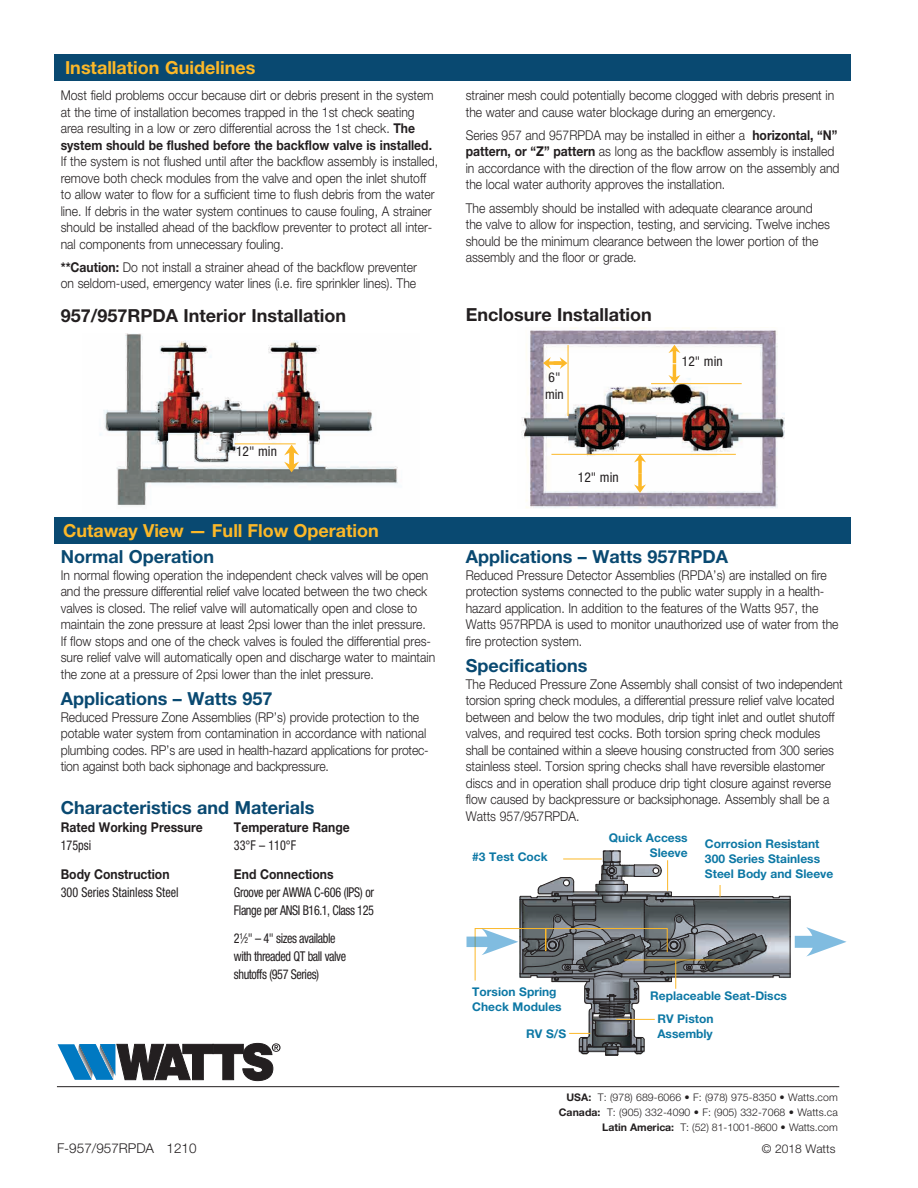
<style>
.page{position:relative;width:918px;height:1188px;background:#fff}
.page>*{position:absolute;margin:0;border:0;box-sizing:border-box;transform-origin:0 0}
.t1{font:700 18px "Helvetica Neue LT Std";color:#094971}
.t2{font:700 18px "Helvetica Neue LT Std";color:#231f20}
.t3{font:700 18px "Helvetica Neue LT Std";color:#fcb828}
.t4{font:300 13.5px/16.5px "Helvetica Neue LT Std";color:#231f20;scale:.9 1}
.t5{font:condensed 13.5px/18px "Helvetica Neue LT Std";letter-spacing:-.035em;color:#231f20;scale:.9 1}
.t6{font:700 13.5px "Helvetica Neue LT Std";color:#231f20;scale:.9 1}
.t7{font:condensed 13.5px/17.2px "Helvetica Neue LT Std";letter-spacing:-.035em;color:#231f20}
.t8{font:condensed 13.5px "Helvetica Neue LT Std";color:#231f20;scale:.9 1}
.t9{font:300 13.5px "Helvetica Neue LT Std";color:#231f20}
.t10{font:700 12px/15px "Helvetica Neue LT Std";color:#0d78a5}
.t11{font:300 12px "Helvetica Neue LT Std";color:#231f20}
.t12{font:300 10.5px/15px "Helvetica Neue LT Std";letter-spacing:.005em;color:#231f20;text-align:right}
.s1{font-weight:700}
.s2{font-size:8.4px}
</style>
<div class="page">
<div style="left:54px;top:54px;width:796px;height:27px;background:#094971"></div>
<img style="left:521px;top:328px;width:263px;height:180px">
<hr style="left:551px;top:454px;width:185px;height:1px;background:#fcb828">
<svg style="left:634px;top:454px;width:12px;height:39px"></svg>
<hr style="left:568px;top:345px;width:1px;height:71px;background:#fcb828">
<svg style="left:543px;top:357px;width:24px;height:12px"></svg>
<hr style="left:651px;top:383px;width:91px;height:1px;background:#fcb828">
<svg style="left:668px;top:345px;width:12px;height:38px"></svg>
<img style="left:100px;top:334px;width:298px;height:172px">
<hr style="left:235px;top:444px;width:61px;height:1px;background:#fcb828">
<svg style="left:284px;top:445px;width:15px;height:27px"></svg>
<div style="left:54px;top:517px;width:796px;height:27px;background:#094971"></div>
<div style="left:795px;top:936px;width:28px;height:12px;background:#80bce0"></div>
<svg style="left:806px;top:927px;width:41px;height:30px"></svg>
<div style="left:466px;top:937px;width:31px;height:10px;background:#80bce0"></div>
<svg style="left:474px;top:850px;width:317px;height:206px"></svg>
<svg style="left:58px;top:1043px;width:223px;height:38px"></svg>
<hr style="left:57px;top:1086px;width:782px;height:1px;background:#231f20">
<h1 class="t3" style="left:65px;top:56px;width:192px">Installation Guidelines</h1>
<p class="t4" style="left:61px;top:87px;width:416px">Most field problems occur because dirt or debris present in the system at the time of installation becomes trapped in the 1st check seating area resulting in a low or zero differential across the 1st check. <span class="s1">The system should be flushed before the backflow valve is installed.</span></p>
<p class="t4" style="left:61px;top:153px;width:421px">If the system is not flushed until after the backflow assembly is installed, remove both check modules from the valve and open the inlet shutoff to allow water to flow for a sufficient time to flush debris from the water line. If debris in the water system continues to cause fouling, A strainer should be installed ahead of the backflow preventer to protect all inter&shy;nal components from unnecessary fouling.</p>
<p class="t4" style="left:61px;top:259px;width:397px"><span class="s1">**Caution:</span> Do not install a strainer ahead of the backflow preventer on seldom-used, emergency water lines (i.e. fire sprinkler lines). The</p>
<h1 class="t2" style="left:61px;top:305px;width:287px">957/957RPDA Interior Installation</h1>
<p class="t7" style="left:236px;top:442px;width:42px">12" min</p>
<h1 class="t3" style="left:63px;top:520px;width:317px">Cutaway View — Full Flow Operation</h1>
<h1 class="t1" style="left:61px;top:546px;width:155px">Normal Operation</h1>
<p class="t4" style="left:61px;top:566px;width:418px">In normal flowing operation the independent check valves will be open and the pressure differential relief valve located between the two check valves is closed. The relief valve will automatically open and close to maintain the zone pressure at least 2psi lower than the inlet pressure.<br>If flow stops and one of the check valves is fouled the differential pres&shy;sure relief valve will automatically open and discharge water to maintain the zone at a pressure of 2psi lower than the inlet pressure.</p>
<h1 class="t1" style="left:61px;top:687px;width:213px">Applications – Watts 957</h1>
<p class="t4" style="left:61px;top:708px;width:410px">Reduced Pressure Zone Assemblies (RP’s) provide protection to the potable water system from contamination in accordance with national plumbing codes. RP’s are used in health-hazard applications for protec&shy;tion against both back siphonage and backpressure.</p>
<h1 class="t1" style="left:61px;top:796px;width:255px">Characteristics and Materials</h1>
<p class="t6" style="left:61px;top:819px;width:159px">Rated Working Pressure</p>
<p class="t6" style="left:234px;top:819px;width:130px">Temperature Range</p>
<p class="t5" style="left:61px;top:836px;width:35px">175psi</p>
<p class="t5" style="left:234px;top:836px;width:71px">33°F – 110°F</p>
<p class="t6" style="left:61px;top:866px;width:122px">Body Construction</p>
<p class="t6" style="left:234px;top:866px;width:112px">End Connections</p>
<p class="t8" style="left:61px;top:884px;width:133px">300 Series Stainless Steel</p>
<p class="t5" style="left:234px;top:883px;width:157px">Groove per AWWA C-606 (IPS) or<br>Flange per ANSI B16.1, Class 125</p>
<p class="t5" style="left:234px;top:929px;width:126px">2<sup>1</sup>⁄<span class="s2">2</span>" – 4" sizes available with threaded QT ball valve shutoffs (957 Series)</p>
<p class="t4" style="left:466px;top:87px;width:411px">strainer mesh could potentially become clogged with debris present in the water and cause water blockage during an emergency.</p>
<p class="t4" style="left:466px;top:127px;width:417px">Series 957 and 957RPDA may be installed in either a <span class="s1">horizontal, “N” pattern, or “Z” pattern</span> as long as the backflow assembly is installed in accordance with the direction of the flow arrow on the assembly and the local water authority approves the installation.</p>
<p class="t4" style="left:466px;top:199px;width:406px">The assembly should be installed with adequate clearance around the valve to allow for inspection, testing, and servicing. Twelve inches should be the minimum clearance between the lower portion of the assembly and the floor or grade.</p>
<h1 class="t2" style="left:466px;top:304px;width:188px">Enclosure Installation</h1>
<p class="t7" style="left:545px;top:368px;width:20px">6" min</p>
<p class="t7" style="left:578px;top:468px;width:42px">12" min</p>
<p class="t7" style="left:682px;top:353px;width:42px">12" min</p>
<h1 class="t1" style="left:466px;top:546px;width:264px">Applications – Watts 957RPDA</h1>
<p class="t4" style="left:466px;top:566px;width:416px">Reduced Pressure Detector Assemblies (RPDA’s) are installed on fire protection systems connected to the public water supply in a health&shy;hazard application. In addition to the features of the Watts 957, the Watts 957RPDA is used to monitor unauthorized use of water from the fire protection system.</p>
<h1 class="t1" style="left:466px;top:654px;width:123px">Specifications</h1>
<p class="t4" style="left:466px;top:675px;width:420px">The Reduced Pressure Zone Assembly shall consist of two independent torsion spring check modules, a differential pressure relief valve located between and below the two modules, drip tight inlet and outlet shutoff valves, and required test cocks. Both torsion spring check modules shall be contained within a sleeve housing constructed from 300 series stainless steel. Torsion spring checks shall have reversible elastomer discs and in operation shall produce drip tight closure against reverse flow caused by backpressure or backsiphonage. Assembly shall be a</p>
<p class="t4" style="left:466px;top:807px;width:128px">Watts 957/957RPDA.</p>
<p class="t10" style="left:472px;top:849px;width:77px">#3 Test Cock</p>
<p class="t10" style="left:609px;top:830px;width:80px;text-align:right">Quick Access<br>Sleeve</p>
<p class="t10" style="left:705px;top:836px;width:130px">Corrosion Resistant<br>300 Series Stainless<br>Steel Body and Sleeve</p>
<p class="t10" style="left:472px;top:984px;width:91px">Torsion Spring<br>Check Modules</p>
<p class="t10" style="left:526px;top:1026px;width:41px">RV S/S</p>
<p class="t10" style="left:650px;top:988px;width:138px">Replaceable Seat-Discs</p>
<p class="t10" style="left:657px;top:1011px;width:58px">RV Piston<br>Assembly</p>
<p class="t12" style="left:559px;top:1089px;width:281px"><span class="s1">USA:</span> T: (978) 689-6066 • F: (978) 975-8350 • Watts.com<br><span class="s1">Canada:</span> T: (905) 332-4090 • F: (905) 332-7068 • Watts.ca<br><span class="s1">Latin America:</span> T: (52) 81-1001-8600 • Watts.com</p>
<p class="t9" style="left:57px;top:1140px;width:141px">F-957/957RPDA 1210</p>
<p class="t11" style="left:762px;top:1142px;width:75px">© 2018 Watts</p>
</div>
